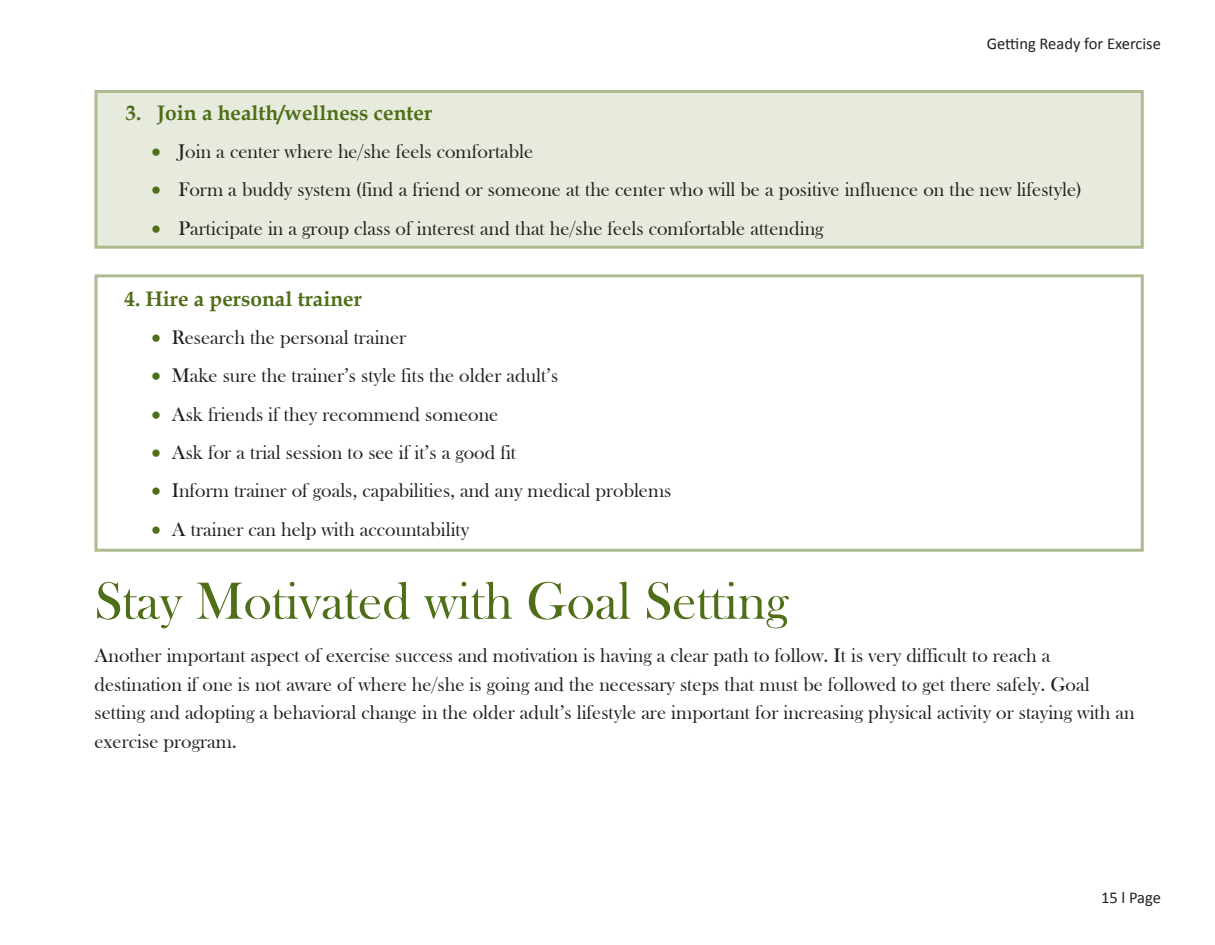
<style>
.page{position:relative;width:1215px;height:945px;background:#fff}
.page>*{position:absolute;margin:0;border:0;box-sizing:border-box;transform-origin:0 0}
.t1{font:54px "Baskerville Old Face";color:#4e6e17}
.List_Paragraph{font:700 21px "Book Antiqua";color:#4e6e17}
.List_Paragraph-2{font:20.25px/28.5px "Baskerville Old Face";color:#231f20}
.t2{font:16.5px "Calibri";color:#231f20}
.s1{color:#4e6e17}
</style>
<div class="page">
<div style="left:94px;top:274px;width:1050px;height:278px;border:3px solid #adbc8f"></div>
<div style="left:96px;top:92px;width:1046px;height:155px;background:#e6ebdd"></div>
<div style="left:94px;top:90px;width:1050px;height:159px;border:3px solid #adbc8f"></div>
<p class="t2" style="left:987px;top:33px;width:176px">Getting Ready for Exercise</p>
<p class="List_Paragraph" style="left:126px;top:98px;width:308px">3. Join a health/wellness center</p>
<p class="List_Paragraph-2" style="left:152px;top:137px;width:383px"><span class="s1">•</span> Join a center where he/she feels comfortable</p>
<p class="List_Paragraph-2" style="left:152px;top:176px;width:932px"><span class="s1">•</span> Form a buddy system (find a friend or someone at the center who will be a positive influence on the new lifestyle)</p>
<p class="List_Paragraph-2" style="left:152px;top:214px;width:674px"><span class="s1">•</span> Participate in a group class of interest and that he/she feels comfortable attending</p>
<p class="List_Paragraph" style="left:124px;top:284px;width:239px">4. Hire a personal trainer</p>
<p class="List_Paragraph-2" style="left:152px;top:324px;width:256px"><span class="s1">•</span> Research the personal trainer</p>
<p class="List_Paragraph-2" style="left:152px;top:362px;width:408px"><span class="s1">•</span> Make sure the trainer’s style fits the older adult’s</p>
<p class="List_Paragraph-2" style="left:152px;top:400px;width:348px"><span class="s1">•</span> Ask friends if they recommend someone</p>
<p class="List_Paragraph-2" style="left:152px;top:439px;width:366px"><span class="s1">•</span> Ask for a trial session to see if it’s a good fit</p>
<p class="List_Paragraph-2" style="left:152px;top:477px;width:521px"><span class="s1">•</span> Inform trainer of goals, capabilities, and any medical problems</p>
<p class="List_Paragraph-2" style="left:152px;top:515px;width:319px"><span class="s1">•</span> A trainer can help with accountability</p>
<p class="t1" style="left:94px;top:571px;width:695px">Stay Motivated with Goal Setting</p>
<p class="List_Paragraph-2" style="left:94px;top:642px;width:1042px">Another important aspect of exercise success and motivation is having a clear path to follow. It is very difficult to reach a destination if one is not aware of where he/she is going and the necessary steps that must be followed to get there safely. Goal setting and adopting a behavioral change in the older adult’s lifestyle are important for increasing physical activity or staying with an exercise program.</p>
<p class="t2" style="left:1101px;top:887px;width:61px">15 l Page</p>
</div>
